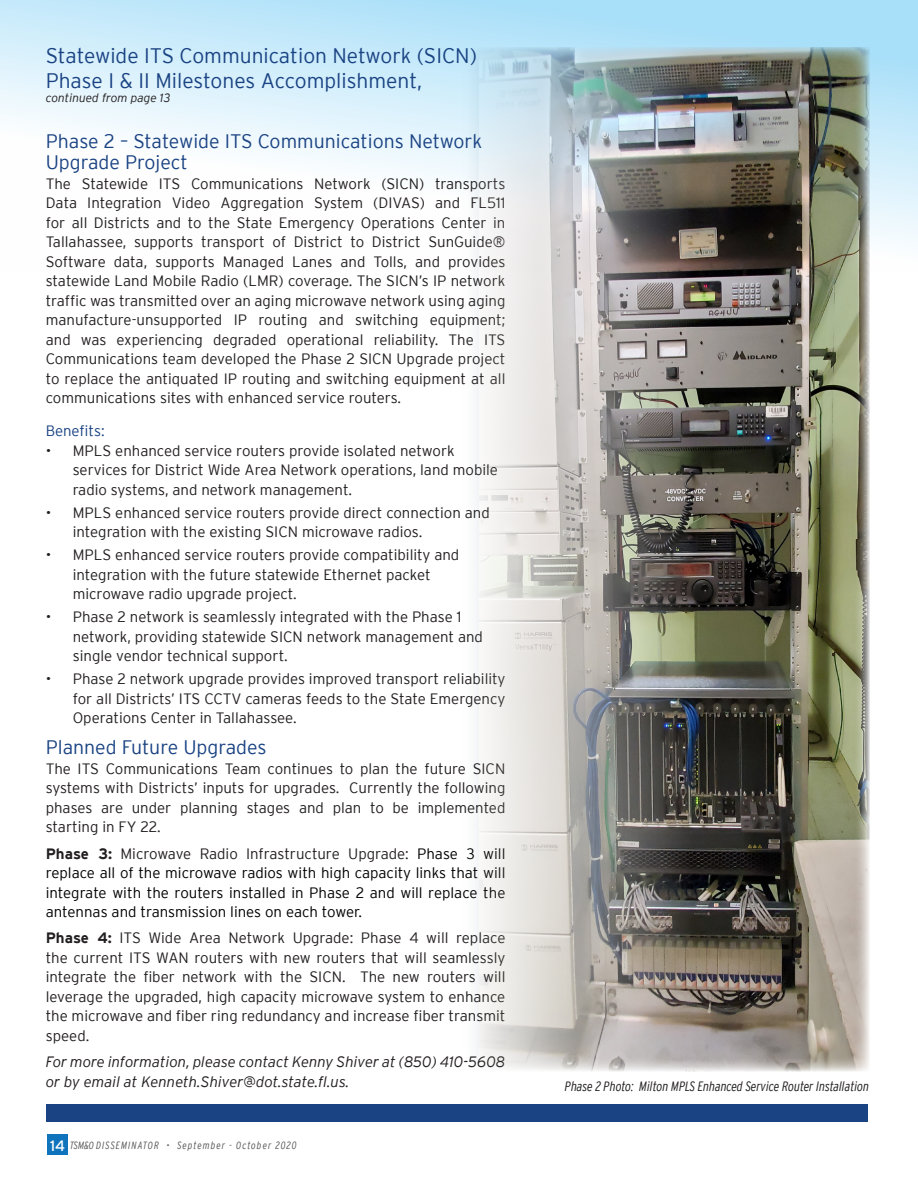
<style>
.page{position:relative;width:918px;height:1188px;background:#fff}
.page>*{position:absolute;margin:0;border:0;box-sizing:border-box;transform-origin:0 0}
.Continued_On{font:300 21px/25.2px "Interstate";color:#1a4383}
.Subhead{font:300 19.5px/21px "Interstate";color:#1a4383}
.Body_Copy{font:300 15px/19.5px "Interstate";color:#231f20;text-align:justify}
.Body_Copy-2{font:300 15px/19.5px "Interstate";color:#000;text-align:justify}
.For_More_Info{font:italic 300 15px/19.5px "Interstate";color:#231f20}
.Subhead_-_Second_Lev{font:300 15px "Interstate";letter-spacing:-.005em;color:#1a4383}
.t1{font:italic 300 condensed 13.5px "Interstate";color:#231f20}
.Continued_On-2{font:italic 300 12px "Interstate";color:#231f20}
.t2{font:italic 300 condensed 10.5px "Interstate";letter-spacing:.1em;color:#57585a}
.s1{font-weight:700;color:#231f20}
.s2{color:#231f20}
.s3{font-weight:700}
.s4{font-weight:400;font-style:normal;font-stretch:normal;font-size:15px;color:#fff}
</style>
<div class="page">
<svg style="left:0;top:0;width:918px;height:271px"></svg>
<svg style="left:446px;top:47px;width:34px;height:1015px"></svg>
<img style="left:480px;top:47px;width:389px;height:1024px">
<div style="left:47px;top:1135px;width:21px;height:20px;background:#1074bc"></div>
<div style="left:46px;top:1104px;width:822px;height:17px;background:#1a4383"></div>
<p class="Continued_On" style="left:46px;top:42px;width:433px">Statewide ITS Communication Network (SICN)<br>Phase I &amp; II Milestones Accomplishment,</p>
<p class="Continued_On-2" style="left:46px;top:91px;width:126px">continued from page 13</p>
<p class="Subhead" style="left:46px;top:131px;width:438px">Phase 2 – Statewide ITS Communications Network<br>Upgrade Project</p>
<p class="Body_Copy" style="left:46px;top:174px;width:461px">The Statewide ITS Communications Network (SICN) transports Data Integration Video Aggregation System (DIVAS) and FL511 for all Districts and to the State Emergency Operations Center in Tallahassee, supports transport of District to District SunGuide® Software data, supports Managed Lanes and Tolls, and provides statewide Land Mobile Radio (LMR) coverage. The SICN’s IP network traffic was transmitted over an aging microwave network using aging manufacture-unsupported IP routing and switching equipment; and was experiencing degraded operational reliability. The ITS Communications team developed the Phase 2 SICN Upgrade project to replace the antiquated IP routing and switching equipment at all communications sites with enhanced service routers.</p>
<p class="Subhead_-_Second_Lev" style="left:46px;top:422px;width:60px">Benefits:</p>
<p class="Body_Copy" style="left:73px;top:441px;width:427px;text-align:left;text-indent:-27px">• MPLS enhanced service routers provide isolated network services for District Wide Area Network operations, land mobile radio systems, and network management.</p>
<p class="Body_Copy" style="left:73px;top:503px;width:418px;text-indent:-27px">• MPLS enhanced service routers provide direct connection and integration with the existing SICN microwave radios.</p>
<p class="Body_Copy" style="left:73px;top:545px;width:388px;text-align:left;text-indent:-27px">• MPLS enhanced service routers provide compatibility and integration with the future statewide Ethernet packet microwave radio upgrade project.</p>
<p class="Body_Copy" style="left:73px;top:607px;width:412px;text-align:left;text-indent:-27px">• Phase 2 network is seamlessly integrated with the Phase 1 network, providing statewide SICN network management and single vendor technical support.</p>
<p class="Body_Copy" style="left:73px;top:669px;width:434px;text-indent:-27px">• Phase 2 network upgrade provides improved transport reliability for all Districts’ ITS CCTV cameras feeds to the State Emergency Operations Center in Tallahassee.</p>
<p class="Subhead" style="left:46px;top:737px;width:222px">Planned Future Upgrades</p>
<p class="Body_Copy" style="left:46px;top:759px;width:461px">The ITS Communications Team continues to plan the future SICN systems with Districts’ inputs for upgrades. Currently the following phases are under planning stages and plan to be implemented starting in FY 22.</p>
<p class="Body_Copy-2" style="left:46px;top:844px;width:461px"><span class="s1">Phase 3:</span> <span class="s2">Microwave Radio Infrastructure Upgrade:</span> Phase 3 will replace all of the microwave radios with high capacity links that will integrate with the routers installed in Phase 2 and will replace the antennas and transmission lines on each tower.</p>
<p class="Body_Copy" style="left:46px;top:928px;width:461px"><span class="s3">Phase 4:</span> ITS Wide Area Network Upgrade: Phase 4 will replace the current ITS WAN routers with new routers that will seamlessly integrate the fiber network with the SICN. The new routers will leverage the upgraded, high capacity microwave system to enhance the microwave and fiber ring redundancy and increase fiber transmit speed.</p>
<p class="For_More_Info" style="left:46px;top:1052px;width:461px">For more information, please contact Kenny Shiver at (850) 410-5608 or by email at Kenneth.Shiver@dot.state.fl.us.</p>
<p class="t2" style="left:50px;top:1139px;width:248px"><span class="s4">14</span> TSM&amp;O DISSEMINATOR • September - October 2020</p>
<p class="t1" style="left:565px;top:1079px;width:306px">Phase 2 Photo: Milton MPLS Enhanced Service Router Installation</p>
</div>
